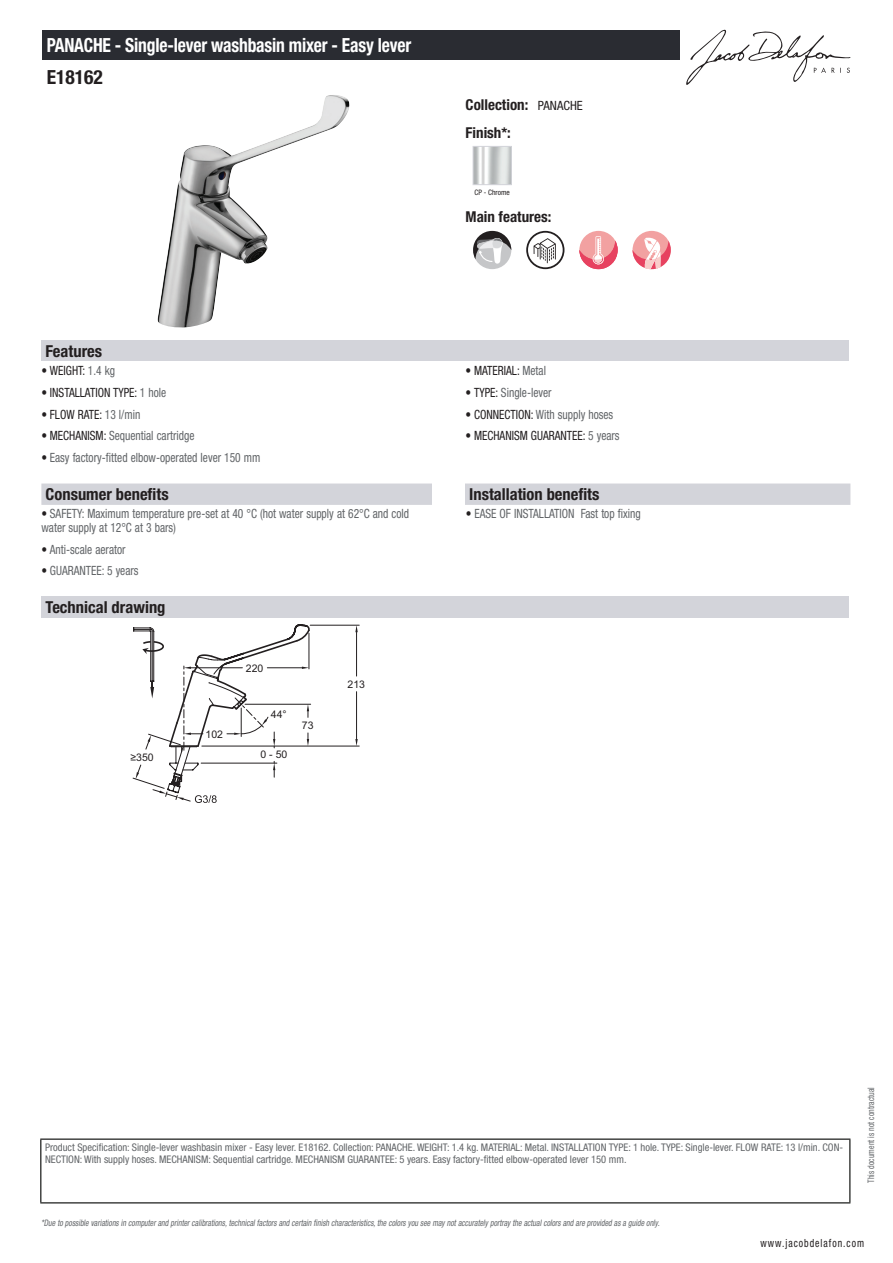
<style>
.page{position:relative;width:893px;height:1263px;background:#fff}
.page>*{position:absolute;margin:0;border:0;box-sizing:border-box;transform-origin:0 0}
.t1{font:700 condensed 19.5px "Helvetica Neue LT Std";letter-spacing:-.01em;color:#fff;scale:.9 1}
.t2{font:700 condensed 19.5px "Helvetica Neue LT Std";color:#231f20}
.t3{font:700 condensed 16.5px "Helvetica Neue LT Std";color:#231f20}
.t4{font:700 condensed 15px/27.8px "Helvetica Neue LT Std";color:#231f20}
.t5{font:condensed 12.75px/13.5px "Helvetica Neue LT Std";color:#626568;scale:.9 1}
.t6{font:condensed 12.75px "Helvetica Neue LT Std";color:#231f20;scale:.9 1}
.t7{font:condensed 11.25px "Helvetica Neue LT Std";letter-spacing:.1em;color:#231f20;scale:.87 1}
.t8{font:condensed 10.5px/12px "Helvetica Neue LT Std";color:#626568}
.t9{font:10.5px "Arial";color:#231f20}
.t10{font:italic condensed 9px "Helvetica Neue LT Std";color:#626568;scale:.87 1}
.t11{font:condensed 9px "Helvetica Neue LT Std";color:#626568;scale:.87 1}
.t12{font:condensed 7.5px "Helvetica Neue LT Std";color:#231f20}
.s1{font-weight:400;font-size:12.75px}
.s2{color:#626568}
.s3{color:#231f20}
</style>
<div class="page">
<svg style="left:686px;top:30px;width:164px;height:55px"></svg>
<img style="left:158px;top:95px;width:192px;height:233px">
<img style="left:475px;top:148px;width:35px;height:35px">
<div style="left:473px;top:146px;width:39px;height:39px;border:1px solid #d3d4da"></div>
<div style="left:473px;top:231px;width:38px;height:38px;background:#c5c6c8;border-radius:50%"></div>
<svg style="left:473px;top:231px;width:38px;height:33px"></svg>
<svg style="left:526px;top:231px;width:38px;height:38px"></svg>
<div style="left:579px;top:231px;width:39px;height:38px;background:#f2a1a1;border-radius:50%"></div>
<svg style="left:579px;top:236px;width:39px;height:33px"></svg>
<div style="left:632px;top:231px;width:39px;height:38px;background:#f2a1a1;border-radius:50%"></div>
<svg style="left:632px;top:238px;width:39px;height:31px"></svg>
<div style="left:41px;top:340px;width:808px;height:21px;background:#d3d4da"></div>
<div style="left:41px;top:483px;width:809px;height:22px;background:#d3d4da"></div>
<div style="left:432px;top:483px;width:33px;height:22px;background:#fff"></div>
<div style="left:41px;top:597px;width:808px;height:21px;background:#d3d4da"></div>
<hr style="left:310px;top:625px;width:49px;height:1px;background:#231f20">
<hr style="left:202px;top:746px;width:157px;height:1px;background:#231f20">
<hr style="left:356px;top:632px;width:1px;height:44px;background:#231f20">
<hr style="left:356px;top:692px;width:1px;height:47px;background:#231f20">
<svg style="left:355px;top:625px;width:3px;height:7px"></svg>
<svg style="left:355px;top:739px;width:3px;height:7px"></svg>
<svg style="left:132px;top:624px;width:179px;height:179px"></svg>
<div style="left:43px;top:30px;width:637px;height:30px;background:#2a2c32"></div>
<hr style="left:40px;top:1138px;width:810px;height:2px;background:#040503">
<hr style="left:40px;top:1140px;width:1px;height:62px;background:#040503">
<hr style="left:849px;top:1140px;width:1px;height:62px;background:#040503">
<hr style="left:40px;top:1202px;width:810px;height:1px;background:#040503">
<h1 class="t1" style="left:47px;top:33px;width:406px">PANACHE - Single-lever washbasin mixer - Easy lever</h1>
<h1 class="t2" style="left:47px;top:65px;width:58px">E18162</h1>
<h3 class="t4" style="left:466px;top:90px;width:119px">Collection: <span class="s1">PANACHE<br></span>Finish*:</h3>
<p class="t12" style="left:474px;top:188px;width:37px">CP - Chrome</p>
<h3 class="t4" style="left:466px;top:203px;width:87px">Main features:</h3>
<h2 class="t3" style="left:46px;top:341px;width:58px">Features</h2>
<p class="t6" style="left:41px;top:363px;width:83px">• WEIGHT: <span class="s2">1.4 kg</span></p>
<p class="t6" style="left:466px;top:363px;width:91px">• MATERIAL: <span class="s2">Metal</span></p>
<p class="t6" style="left:41px;top:385px;width:140px">• INSTALLATION TYPE: <span class="s2">1 hole</span></p>
<p class="t5" style="left:466px;top:385px;width:97px"><span class="s3">• TYPE:</span> Single-lever</p>
<p class="t6" style="left:41px;top:407px;width:111px">• FLOW RATE: <span class="s2">13 l/min</span></p>
<p class="t5" style="left:466px;top:407px;width:166px"><span class="s3">• CONNECTION:</span> With supply hoses</p>
<p class="t5" style="left:41px;top:429px;width:172px"><span class="s3">• MECHANISM:</span> Sequential cartridge</p>
<p class="t6" style="left:466px;top:428px;width:173px">• MECHANISM GUARANTEE: <span class="s2">5 years</span></p>
<p class="t5" style="left:41px;top:451px;width:245px"><span class="s3">•</span> Easy factory-fitted elbow-operated lever 150 mm</p>
<h2 class="t3" style="left:46px;top:484px;width:125px">Consumer benefits</h2>
<h2 class="t3" style="left:469px;top:484px;width:132px">Installation benefits</h2>
<p class="t5" style="left:41px;top:507px;width:410px"><span class="s3">•</span> SAFETY: Maximum temperature pre-set at 40 °C (hot water supply at 62°C and cold water supply at 12°C at 3 bars)</p>
<p class="t5" style="left:466px;top:507px;width:196px"><span class="s3">•</span> EASE OF INSTALLATION Fast top fixing</p>
<p class="t5" style="left:41px;top:542px;width:95px"><span class="s3">•</span> Anti-scale aerator</p>
<p class="t5" style="left:41px;top:564px;width:109px"><span class="s3">•</span> GUARANTEE: 5 years</p>
<h2 class="t3" style="left:46px;top:597px;width:121px">Technical drawing</h2>
<p class="t9" style="left:130px;top:751px;width:25px">≥350</p>
<p class="t9" style="left:206px;top:727px;width:19px">102</p>
<p class="t9" style="left:246px;top:661px;width:19px">220</p>
<p class="t9" style="left:271px;top:707px;width:17px">44°</p>
<p class="t9" style="left:260px;top:748px;width:28px">0 - 50</p>
<p class="t9" style="left:302px;top:718px;width:13px">73</p>
<p class="t9" style="left:348px;top:677px;width:19px">213</p>
<p class="t8" style="left:45px;top:1141px;width:800px">Product Specification: Single-lever washbasin mixer - Easy lever. E18162. Collection: PANACHE. WEIGHT: 1.4 kg. MATERIAL: Metal. INSTALLATION TYPE: 1 hole. TYPE: Single-lever. FLOW RATE: 13 l/min. CON-<br>NECTION: With supply hoses. MECHANISM: Sequential cartridge. MECHANISM GUARANTEE: 5 years. Easy factory-fitted elbow-operated lever 150 mm.</p>
<p class="t10" style="left:41px;top:1217px;width:714px">*Due to possible variationsin computerand printercalibrations,technicalfactorsand certain finish characteristics,the colorsyou see maynotaccuratelyportraythe actualcolorsand are provided asa guide only.</p>
<p class="t11" style="left:866px;top:1183px;width:111px;rotate:-90deg">This document is not contractual</p>
<p class="t7" style="left:760px;top:1237px;width:121px">www.jacobdelafon.com</p>
</div>
